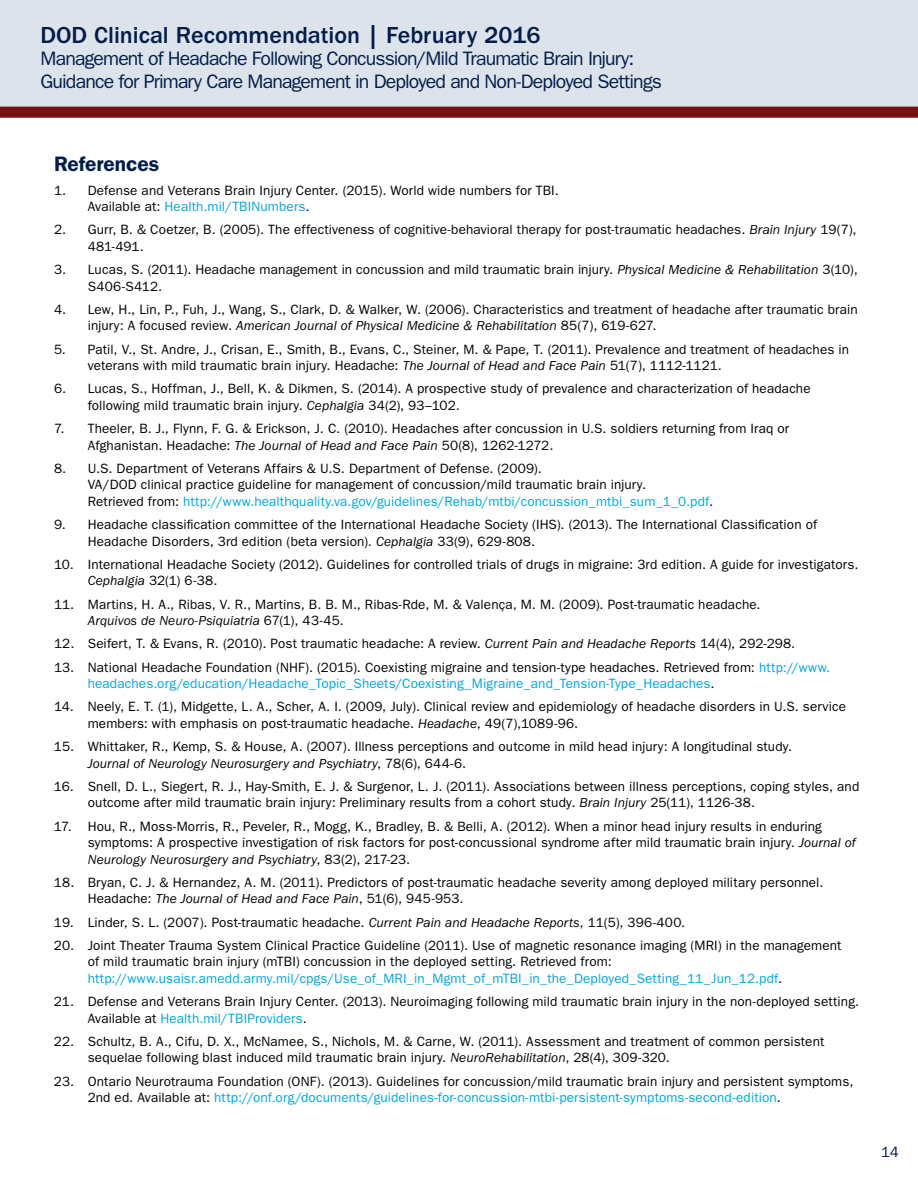
<style>
.page{position:relative;width:918px;height:1188px;background:#fff}
.page>*{position:absolute;margin:0;border:0;box-sizing:border-box;transform-origin:0 0}
.t1{font:500 24px "ITC Franklin Gothic Std";color:#021d49}
.t2{font:600 21px "Franklin Gothic";color:#021d49}
.t3{font:19.5px/22.5px "ITC Franklin Gothic Std";letter-spacing:-.045em;color:#021d49}
.t4{font:15px "ITC Franklin Gothic Std";color:#021d49}
.t5{font:13.5px/16.5px "ITC Franklin Gothic Std";letter-spacing:.01em;color:#000}
.t6{font:13.5px/16.5px "ITC Franklin Gothic Std";letter-spacing:.01em;color:#00a7db}
.s1{color:#00a7db}
.s2{font-style:italic}
.s3{color:#000}
</style>
<div class="page">
<div style="left:0;top:0;width:918px;height:108px;background:#dce3eb"></div>
<div style="left:0;top:107px;width:918px;height:11px;background:#761113"></div>
<h1 class="t1" style="left:40px;top:21px;width:502px">DOD Clinical Recommendation | February 2016</h1>
<h3 class="t3" style="left:40px;top:48px;width:623px">Management of Headache Following Concussion/Mild Traumatic Brain Injury:<br>Guidance for Primary Care Management in Deployed and Non-Deployed Settings</h3>
<h2 class="t2" style="left:54px;top:152px;width:107px">References</h2>
<p class="t5" style="left:88px;top:182px;width:473px;text-indent:-34px">1. Defense and Veterans Brain Injury Center. (2015). World wide numbers for TBI.<br>Available at: <span class="s1">Health.mil/TBINumbers</span>.</p>
<p class="t5" style="left:88px;top:222px;width:770px;text-indent:-34px">2. Gurr, B. &amp; Coetzer, B. (2005). The effectiveness of cognitive-behavioral therapy for post-traumatic headaches. <span class="s2">Brain Injury</span> 19(7),<br>481-491.</p>
<p class="t5" style="left:88px;top:261px;width:771px;text-indent:-34px">3. Lucas, S. (2011). Headache management in concussion and mild traumatic brain injury. <span class="s2">Physical Medicine &amp; Rehabilitation</span> 3(10),<br>S406-S412.</p>
<p class="t5" style="left:88px;top:301px;width:771px;text-indent:-34px">4. Lew, H., Lin, P., Fuh, J., Wang, S., Clark, D. &amp; Walker, W. (2006). Characteristics and treatment of headache after traumatic brain injury: A focused review. <span class="s2">American Journal of Physical Medicine &amp; Rehabilitation</span> 85(7), 619-627.</p>
<p class="t5" style="left:88px;top:341px;width:763px;text-indent:-34px">5. Patil, V., St. Andre, J., Crisan, E., Smith, B., Evans, C., Steiner, M. &amp; Pape, T. (2011). Prevalence and treatment of headaches in veterans with mild traumatic brain injury. Headache: <span class="s2">The Journal of Head and Face Pain</span> 51(7), 1112-1121.</p>
<p class="t5" style="left:88px;top:381px;width:724px;text-indent:-34px">6. Lucas, S., Hoffman, J., Bell, K. &amp; Dikmen, S. (2014). A prospective study of prevalence and characterization of headache following mild traumatic brain injury. <span class="s2">Cephalgia</span> 34(2), 93–102.</p>
<p class="t5" style="left:88px;top:420px;width:703px;text-indent:-34px">7. Theeler, B. J., Flynn, F. G. &amp; Erickson, J. C. (2010). Headaches after concussion in U.S. soldiers returning from Iraq or<br>Afghanistan. Headache: <span class="s2">The Journal of Head and Face Pain</span> 50(8), 1262-1272.</p>
<p class="t5" style="left:88px;top:460px;width:627px;text-indent:-34px">8. U.S. Department of Veterans Affairs &amp; U.S. Department of Defense. (2009).<br>VA/DOD clinical practice guideline for management of concussion/mild traumatic brain injury.<br>Retrieved from: <span class="s1">http://www.healthquality.va.gov/guidelines/Rehab/mtbi/concussion_mtbi_sum_1_0.pdf</span>.</p>
<p class="t5" style="left:88px;top:516px;width:731px;text-indent:-34px">9. Headache classification committee of the International Headache Society (IHS). (2013). The International Classification of<br>Headache Disorders, 3rd edition (beta version). <span class="s2">Cephalgia</span> 33(9), 629-808.</p>
<p class="t5" style="left:88px;top:556px;width:772px;text-indent:-34px">10. International Headache Society (2012). Guidelines for controlled trials of drugs in migraine: 3rd edition. A guide for investigators.<br><span class="s2">Cephalgia</span> 32(1) 6-38.</p>
<p class="t5" style="left:88px;top:596px;width:674px;text-indent:-34px">11. Martins, H. A., Ribas, V. R., Martins, B. B. M., Ribas-Rde, M. &amp; Valença, M. M. (2009). Post-traumatic headache.<br><span class="s2">Arquivos de Neuro-Psiquiatria</span> 67(1), 43-45.</p>
<p class="t5" style="left:54px;top:636px;width:743px">12. Seifert, T. &amp; Evans, R. (2010). Post traumatic headache: A review. <span class="s2">Current Pain and Headache Reports</span> 14(4), 292-298.</p>
<p class="t6" style="left:88px;top:659px;width:744px;text-indent:-34px"><span class="s3">13. National Headache Foundation (NHF). (2015). Coexisting migraine and tension-type headaches. Retrieved from:</span> http://www. headaches.org/education/Headache_Topic_Sheets/Coexisting_Migraine_and_Tension-Type_Headaches<span class="s3">.</span></p>
<p class="t5" style="left:88px;top:699px;width:760px;text-indent:-34px">14. Neely, E. T. (1), Midgette, L. A., Scher, A. I. (2009, July). Clinical review and epidemiology of headache disorders in U.S. service members: with emphasis on post-traumatic headache. <span class="s2">Headache</span>, 49(7),1089-96.</p>
<p class="t5" style="left:88px;top:738px;width:706px;text-indent:-34px">15. Whittaker, R., Kemp, S. &amp; House, A. (2007). Illness perceptions and outcome in mild head injury: A longitudinal study.<br><span class="s2">Journal of Neurology Neurosurgery and Psychiatry</span>, 78(6), 644-6.</p>
<p class="t5" style="left:88px;top:778px;width:773px;text-indent:-34px">16. Snell, D. L., Siegert, R. J., Hay-Smith, E. J. &amp; Surgenor, L. J. (2011). Associations between illness perceptions, coping styles, and outcome after mild traumatic brain injury: Preliminary results from a cohort study. <span class="s2">Brain Injury</span> 25(11), 1126-38.</p>
<p class="t5" style="left:88px;top:818px;width:770px;text-indent:-34px">17. Hou, R., Moss-Morris, R., Peveler, R., Mogg, K., Bradley, B. &amp; Belli, A. (2012). When a minor head injury results in enduring symptoms: A prospective investigation of risk factors for post-concussional syndrome after mild traumatic brain injury. <span class="s2">Journal of<br>Neurology Neurosurgery and Psychiatry</span>, 83(2), 217-23.</p>
<p class="t5" style="left:88px;top:874px;width:737px;text-indent:-34px">18. Bryan, C. J. &amp; Hernandez, A. M. (2011). Predictors of post‐traumatic headache severity among deployed military personnel.<br>Headache: <span class="s2">The Journal of Head and Face Pain</span>, 51(6), 945-953.</p>
<p class="t5" style="left:54px;top:914px;width:633px">19. Linder, S. L. (2007). Post-traumatic headache. <span class="s2">Current Pain and Headache Reports</span>, 11(5), 396-400.</p>
<p class="t5" style="left:88px;top:937px;width:755px;text-indent:-34px">20. Joint Theater Trauma System Clinical Practice Guideline (2011). Use of magnetic resonance imaging (MRI) in the management of mild traumatic brain injury (mTBI) concussion in the deployed setting. Retrieved from: <span class="s1">http://www.usaisr.amedd.army.mil/cpgs/Use_of_MRI_in_Mgmt_of_mTBI_in_the_Deployed_Setting_11_Jun_12.pdf</span>.</p>
<p class="t5" style="left:88px;top:993px;width:773px;text-indent:-34px">21. Defense and Veterans Brain Injury Center. (2013). Neuroimaging following mild traumatic brain injury in the non-deployed setting.<br>Available at <span class="s1">Health.mil/TBIProviders</span>.</p>
<p class="t5" style="left:88px;top:1033px;width:738px;text-indent:-34px">22. Schultz, B. A., Cifu, D. X., McNamee, S., Nichols, M. &amp; Carne, W. (2011). Assessment and treatment of common persistent sequelae following blast induced mild traumatic brain injury. <span class="s2">NeuroRehabilitation</span>, 28(4), 309-320.</p>
<p class="t5" style="left:88px;top:1073px;width:767px;text-indent:-34px">23. Ontario Neurotrauma Foundation (ONF). (2013). Guidelines for concussion/mild traumatic brain injury and persistent symptoms,<br>2nd ed. Available at: <span class="s1">http://onf.org/documents/guidelines-for-concussion-mtbi-persistent-symptoms-second-edition</span>.</p>
<p class="t4" style="left:881px;top:1143px;width:19px">14</p>
</div>
